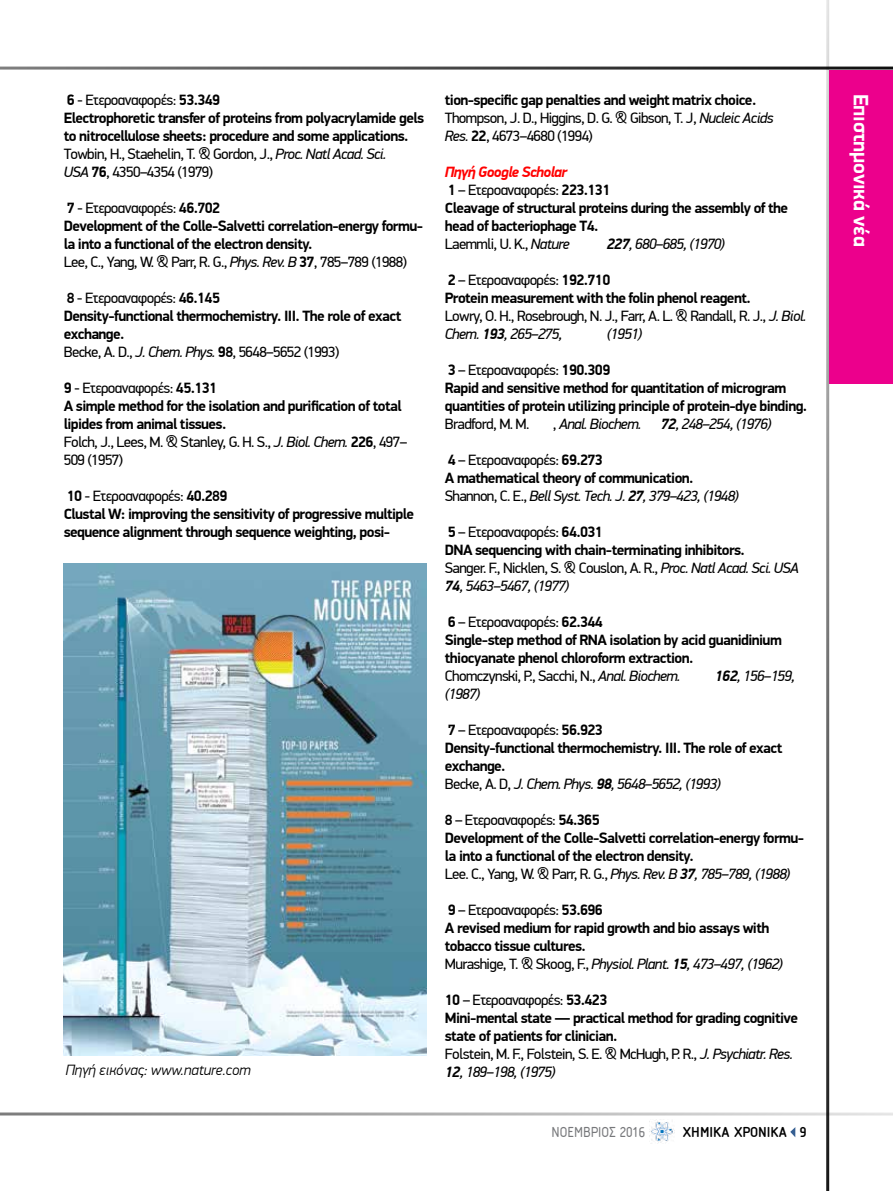
<style>
.page{position:relative;width:893px;height:1191px;background:#fff}
.page>*{position:absolute;margin:0;border:0;box-sizing:border-box;transform-origin:0 0}
.t1{font:700 21px "PF Din Display Pro";letter-spacing:-.01em;color:#fff}
.t2{font:700 15px/18px "PF Din Display Pro";letter-spacing:-.04em;color:#000}
.t3{font:15px/18px "PF Din Display Pro";letter-spacing:-.04em;color:#000}
.t4{font:italic 15px "PF Din Display Pro";letter-spacing:-.04em;color:#000}
.t5{font:italic 300 15px "PF Din Display Pro";color:#000}
.t6{font:700 15px "PF Isotext";color:#000}
.t7{font:15px "PF Isotext";color:#77787b}
.s1{font-weight:400}
.s2{font-weight:400;font-style:italic}
.s3{font-weight:700}
.s4{font-style:italic}
.s5{font-style:italic;color:#f00}
.s6{font-weight:700;font-style:italic}
.s7{font-style:normal}
</style>
<div class="page">
<svg style="left:790px;top:1127px;width:5px;height:10px"></svg>
<hr style="left:0;top:67px;width:893px;height:3px;background:#000">
<hr style="left:0;top:1112px;width:893px;height:3px;background:#000">
<hr style="left:826px;top:0;width:3px;height:1191px;background:#000">
<img style="left:651px;top:1119px;width:23px;height:24px">
<div style="left:829px;top:70px;width:64px;height:313px;background:#ec008c"></div>
<img style="left:64px;top:563px;width:363px;height:492px">
<p class="t2" style="left:64px;top:91px;width:362px">6 <span class="s1">- Ετεροαναφορές:</span> 53.349<br>Electrophoretic transfer of proteins from polyacrylamide gels to nitrocellulose sheets: procedure and some applications.<br><span class="s1">Towbin, H., Staehelin, T. &amp; Gordon, J.,</span> <span class="s2">Proc. Natl Acad. Sci.<br>USA</span> 76<span class="s1">, 4350–4354 (1979)</span></p>
<p class="t2" style="left:64px;top:199px;width:361px">7 <span class="s1">- Ετεροαναφορές:</span> 46.702<br>Development of the Colle-Salvetti correlation-energy formu&shy;la into a functional of the electron density.<br><span class="s1">Lee, C., Yang, W. &amp; Parr, R. G.,</span> <span class="s2">Phys. Rev. B</span> 37<span class="s1">, 785–789 (1988)</span></p>
<p class="t2" style="left:64px;top:289px;width:339px">8 <span class="s1">- Ετεροαναφορές:</span> 46.145<br>Density-functional thermochemistry. III. The role of exact exchange.<br><span class="s1">Becke, A. D.,</span> <span class="s2">J. Chem. Phys.</span> 98<span class="s1">, 5648–5652 (1993)</span></p>
<p class="t2" style="left:64px;top:379px;width:345px">9 <span class="s1">- Ετεροαναφορές:</span> 45.131<br>A simple method for the isolation and purification of total lipides from animal tissues.<br><span class="s1">Folch, J., Lees, M. &amp; Stanley, G. H. S.,</span> <span class="s2">J. Biol. Chem.</span> 226<span class="s1">, 497– 509 (1957)</span></p>
<p class="t2" style="left:64px;top:487px;width:352px">10 <span class="s1">- Ετεροαναφορές:</span> 40.289<br>Clustal W: improving the sensitivity of progressive multiple sequence alignment through sequence weighting, posi-</p>
<p class="t5" style="left:66px;top:1061px;width:186px">Πηγή εικόνας: www.nature.com</p>
<p class="t3" style="left:445px;top:91px;width:330px"><span class="s3">tion-specific gap penalties and weight matrix choice.<br></span>Thompson, J. D., Higgins, D. G. &amp; Gibson, T. J, <span class="s4">Nucleic Acids<br>Res.</span> <span class="s3">22</span>, 4673–4680 (1994)</p>
<p class="t2" style="left:445px;top:163px;width:345px"><span class="s5">Πηγή Google Scholar<br></span>1 <span class="s1">– Ετεροαναφορές:</span> 223.131<br>Cleavage of structural proteins during the assembly of the head of bacteriophage T4.<br><span class="s1">Laemmli, U. K.,</span> <span class="s2">Nature</span></p>
<p class="t4" style="left:607px;top:235px;width:120px"><span class="s3">227</span>, 680–685, (1970)</p>
<p class="t3" style="left:445px;top:271px;width:363px"><span class="s3">2</span> – Ετεροαναφορές: <span class="s3">192.710<br>Protein measurement with the folin phenol reagent.<br></span>Lowry, O. H., Rosebrough, N. J., Farr, A. L. &amp; Randall, R. J., <span class="s4">J. Biol.<br>Chem.</span> <span class="s6">193</span><span class="s4">, 265–275,</span></p>
<p class="t4" style="left:607px;top:325px;width:37px">(1951)</p>
<p class="t2" style="left:445px;top:361px;width:364px">3 <span class="s1">– Ετεροαναφορές:</span> 190.309<br>Rapid and sensitive method for quantitation of microgram quantities of protein utilizing principle of protein-dye binding.</p>
<p class="t3" style="left:445px;top:415px;width:86px">Bradford, M. M.</p>
<p class="t4" style="left:553px;top:415px;width:90px"><span class="s7">,</span> Anal. Biochem.</p>
<p class="t4" style="left:661px;top:415px;width:112px"><span class="s3">72</span>, 248–254, (1976)</p>
<p class="t2" style="left:445px;top:451px;width:296px">4 <span class="s1">– Ετεροαναφορές:</span> 69.273<br>A mathematical theory of communication.<br><span class="s1">Shannon, C. E.,</span> <span class="s2">Bell Syst. Tech. J.</span> <span class="s4">27</span><span class="s2">, 379–423, (1948)</span></p>
<p class="t2" style="left:445px;top:523px;width:356px">5 <span class="s1">– Ετεροαναφορές:</span> 64.031<br>DNA sequencing with chain-terminating inhibitors.<br><span class="s1">Sanger. F., Nicklen, S. &amp; Couslon, A. R.,</span> <span class="s2">Proc. Natl Acad. Sci. USA </span><span class="s4">74</span><span class="s2">, 5463–5467, (1977)</span></p>
<p class="t2" style="left:445px;top:613px;width:339px">6 <span class="s1">– Ετεροαναφορές:</span> 62.344<br>Single-step method of RNA isolation by acid guanidinium thiocyanate phenol chloroform extraction.<br><span class="s1">Chomczynski, P., Sacchi, N.,</span> <span class="s2">Anal. Biochem.</span></p>
<p class="t4" style="left:715px;top:667px;width:82px"><span class="s3">162</span>, 156–159,</p>
<p class="t4" style="left:445px;top:685px;width:37px">(1987)</p>
<p class="t2" style="left:445px;top:721px;width:339px">7 <span class="s1">– Ετεροαναφορές:</span> 56.923<br>Density-functional thermochemistry. III. The role of exact exchange.<br><span class="s1">Becke, A. D,</span> <span class="s2">J. Chem. Phys.</span> <span class="s4">98</span><span class="s2">, 5648–5652, (1993)</span></p>
<p class="t2" style="left:445px;top:811px;width:361px">8 <span class="s1">– Ετεροαναφορές:</span> 54.365<br>Development of the Colle-Salvetti correlation-energy formu&shy;la into a functional of the electron density.<br><span class="s1">Lee. C., Yang, W. &amp; Parr, R. G.,</span> <span class="s2">Phys. Rev. B</span> <span class="s4">37</span><span class="s2">, 785–789, (1988)</span></p>
<p class="t2" style="left:445px;top:901px;width:340px">9 <span class="s1">– Ετεροαναφορές:</span> 53.696<br>A revised medium for rapid growth and bio assays with tobacco tissue cultures.<br><span class="s1">Murashige, T. &amp; Skoog, F.,</span> <span class="s2">Physiol. Plant.</span> <span class="s4">15</span><span class="s2">, 473–497, (1962)</span></p>
<p class="t2" style="left:445px;top:991px;width:355px">10 <span class="s1">– Ετεροαναφορές:</span> 53.423<br>Mini-mental state — practical method for grading cognitive state of patients for clinician.<br><span class="s1">Folstein, M. F., Folstein, S. E. &amp; McHugh, P. R.,</span> <span class="s2">J. Psychiatr. Res.<br></span><span class="s4">12</span><span class="s2">, 189–198, (1975)</span></p>
<p class="t7" style="left:552px;top:1124px;width:95px">ΝΟΕΜΒΡΙΟΣ 2016</p>
<p class="t6" style="left:683px;top:1124px;width:125px">ΧΗΜΙΚΑ ΧΡΟΝΙΚΑ 9</p>
<h1 class="t1" style="left:874px;top:94px;width:154px;rotate:90deg">Επιστημονικά νέα</h1>
</div>
